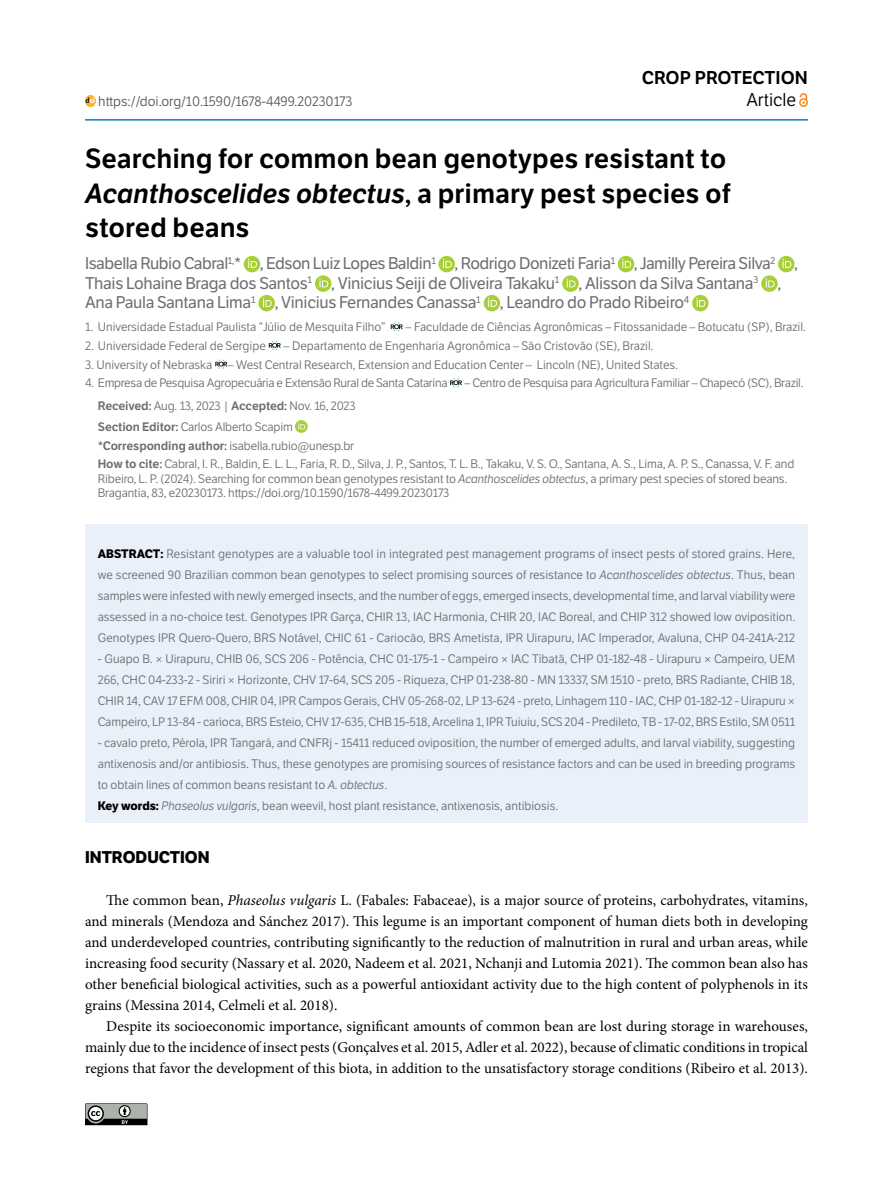
<style>
.page{position:relative;width:893px;height:1191px;background:#fff}
.page>*{position:absolute;margin:0;border:0;box-sizing:border-box;transform-origin:0 0}
.t1{font:27px/34.5px "LFT Etica SB";color:#000}
.t2{font:18px "LFT Etica SB";color:#000}
.t3{font:18px "LFT Etica";color:#000}
.t4{font:16.5px/19.5px "LFT Etica";letter-spacing:-.02em;color:#6d6e71}
.t5{font:700 16.5px "LFT Etica";color:#000}
.t6{font:15px/21px "Minion Pro";color:#000;text-align:justify}
.t7{font:13.5px "LFT Etica";letter-spacing:-.005em;color:#58595b}
.t8{font:12px/21px "LFT Etica";color:#6d6e71}
.t9{font:12px "LFT Etica";letter-spacing:-.02em;color:#6d6e71}
.s1{font-style:italic}
.s2{font-family:"LFT Etica SB"}
.s3{font-weight:700;color:#000}
</style>
<div class="page">
<div style="left:85px;top:524px;width:723px;height:299px;background:#e9f0f9"></div>
<div style="left:244px;top:256px;width:16px;height:16px;background:#a6cf38;border-radius:50%"></div>
<svg style="left:248px;top:259px;width:9px;height:9px"></svg>
<div style="left:438px;top:256px;width:17px;height:16px;background:#a6cf38;border-radius:50%"></div>
<svg style="left:443px;top:259px;width:9px;height:9px"></svg>
<div style="left:618px;top:256px;width:16px;height:16px;background:#a6cf38;border-radius:50%"></div>
<svg style="left:622px;top:259px;width:9px;height:9px"></svg>
<div style="left:778px;top:256px;width:16px;height:16px;background:#a6cf38;border-radius:50%"></div>
<svg style="left:782px;top:259px;width:9px;height:9px"></svg>
<svg style="left:315px;top:275px;width:16px;height:17px"></svg>
<svg style="left:319px;top:278px;width:9px;height:9px"></svg>
<svg style="left:562px;top:275px;width:17px;height:17px"></svg>
<svg style="left:567px;top:278px;width:9px;height:9px"></svg>
<svg style="left:761px;top:275px;width:17px;height:17px"></svg>
<svg style="left:766px;top:278px;width:9px;height:9px"></svg>
<div style="left:258px;top:295px;width:17px;height:16px;background:#a6cf38;border-radius:50%"></div>
<svg style="left:263px;top:298px;width:9px;height:9px"></svg>
<div style="left:484px;top:295px;width:16px;height:16px;background:#a6cf38;border-radius:50%"></div>
<svg style="left:488px;top:298px;width:9px;height:9px"></svg>
<div style="left:692px;top:295px;width:17px;height:16px;background:#a6cf38;border-radius:50%"></div>
<svg style="left:696px;top:298px;width:9px;height:9px"></svg>
<svg style="left:391px;top:322px;width:12px;height:9px"></svg>
<svg style="left:269px;top:341px;width:12px;height:9px"></svg>
<svg style="left:215px;top:360px;width:12px;height:8px"></svg>
<svg style="left:450px;top:378px;width:12px;height:9px"></svg>
<svg style="left:295px;top:420px;width:13px;height:13px"></svg>
<svg style="left:298px;top:422px;width:7px;height:7px"></svg>
<svg style="left:85px;top:1103px;width:63px;height:23px"></svg>
<svg style="left:85px;top:96px;width:11px;height:10px"></svg>
<hr style="left:85px;top:119px;width:723px;height:2px;background:#0084b6">
<svg style="left:800px;top:94px;width:8px;height:12px"></svg>
<p class="t7" style="left:98px;top:94px;width:256px">https://doi.org/10.1590/1678-4499.20230173</p>
<h2 class="t2" style="left:642px;top:67px;width:168px">CROP PROTECTION</h2>
<h2 class="t3" style="left:746px;top:90px;width:51px">Article</h2>
<h1 class="t1" style="left:85px;top:142px;width:647px">Searching for common bean genotypes resistant to<br><span class="s1">Acanthoscelides obtectus</span>, a primary pest species of stored beans</h1>
<p class="t4" style="left:85px;top:254px;width:714px">Isabella Rubio Cabral<sup>1,</sup>* , Edson Luiz Lopes Baldin<sup>1</sup> , Rodrigo Donizeti Faria<sup>1</sup> , Jamilly Pereira Silva<sup>2</sup> ,<br>Thais Lohaine Braga dos Santos<sup>1</sup> , Vinicius Seiji de Oliveira Takaku<sup>1</sup> , Alisson da Silva Santana<sup>3</sup> ,<br>Ana Paula Santana Lima<sup>1</sup> , Vinicius Fernandes Canassa<sup>1</sup> , Leandro do Prado Ribeiro<sup>4</sup></p>
<p class="t8" style="left:85px;top:317px;width:302px">1. Universidade Estadual Paulista “Júlio de Mesquita Filho”</p>
<p class="t8" style="left:406px;top:317px;width:402px">– Faculdade de Ciências Agronômicas – Fitossanidade – Botucatu (SP), Brazil.</p>
<p class="t8" style="left:85px;top:335px;width:182px">2. Universidade Federal de Sergipe</p>
<p class="t8" style="left:284px;top:335px;width:371px">– Departamento de Engenharia Agronômica – São Cristovão (SE), Brazil.</p>
<p class="t8" style="left:85px;top:354px;width:129px">3. University of Nebraska</p>
<p class="t8" style="left:228px;top:354px;width:452px">– West Central Research, Extension and Education Center – Lincoln (NE), United States.</p>
<p class="t9" style="left:85px;top:376px;width:364px">4. Empresa de Pesquisa Agropecuária e Extensão Rural de Santa Catarina</p>
<p class="t9" style="left:464px;top:376px;width:341px">– Centro de Pesquisa para Agricultura Familiar – Chapecó (SC), Brazil.</p>
<p class="t8" style="left:98px;top:396px;width:259px"><span class="s2">Received:</span> Aug. 13, 2023 | <span class="s2">Accepted:</span> Nov. 16, 2023<br><span class="s2">Section Editor:</span> Carlos Alberto Scapim</p>
<p class="t8" style="left:98px;top:436px;width:698px;line-height:18.6px"><span class="s2">*Corresponding author:</span> isabella.rubio@unesp.br<br><span class="s2">How to cite:</span> Cabral, I. R., Baldin, E. L. L., Faria, R. D., Silva, J. P., Santos, T. L. B., Takaku, V. S. O., Santana, A. S., Lima, A. P. S., Canassa, V. F. and</p>
<p class="t8" style="left:98px;top:471px;width:691px;line-height:14.4px">Ribeiro, L. P. (2024). Searching for common bean genotypes resistant to <span class="s1">Acanthoscelides obtectus</span>, a primary pest species of stored beans.<br>Bragantia, 83, e20230173. https://doi.org/10.1590/1678-4499.20230173</p>
<p class="t8" style="left:98px;top:543px;width:699px;text-align:justify"><span class="s3">ABSTRACT:</span> Resistant genotypes are a valuable tool in integrated pest management programs of insect pests of stored grains. Here, we screened 90 Brazilian common bean genotypes to select promising sources of resistance to <span class="s1">Acanthoscelides obtectus</span>. Thus, bean samples were infested with newly emerged insects, and the number of eggs, emerged insects, developmental time, and larval viability were assessed in a no-choice test. Genotypes IPR Garça, CHIR 13, IAC Harmonia, CHIR 20, IAC Boreal, and CHIP 312 showed low oviposition.<br>Genotypes IPR Quero-Quero, BRS Notável, CHIC 61 - Cariocão, BRS Ametista, IPR Uirapuru, IAC Imperador, Avaluna, CHP 04-241A-212</p>
<p class="t8" style="left:98px;top:648px;width:699px;text-align:justify">- Guapo B. × Uirapuru, CHIB 06, SCS 206 - Potência, CHC 01-175-1 - Campeiro × IAC Tibatã, CHP 01-182-48 - Uirapuru × Campeiro, UEM 266, CHC 04-233-2 - Siriri × Horizonte, CHV 17-64, SCS 205 - Riqueza, CHP 01-238-80 - MN 13337, SM 1510 - preto, BRS Radiante, CHIB 18, CHIR 14, CAV 17 EFM 008, CHIR 04, IPR Campos Gerais, CHV 05-268-02, LP 13-624 - preto, Linhagem 110 - IAC, CHP 01-182-12 - Uirapuru × Campeiro, LP 13-84 - carioca, BRS Esteio, CHV 17-635, CHB 15-518, Arcelina 1, IPR Tuiuiu, SCS 204 - Predileto, TB - 17-02, BRS Estilo, SM 0511</p>
<p class="t8" style="left:98px;top:732px;width:699px">- cavalo preto, Pérola, IPR Tangará, and CNFRj - 15411 reduced oviposition, the number of emerged adults, and larval viability, suggesting antixenosis and/or antibiosis. Thus, these genotypes are promising sources of resistance factors and can be used in breeding programs to obtain lines of common beans resistant to <span class="s1">A. obtectus</span>.<br><span class="s3">Key words:</span> <span class="s1">Phaseolus vulgaris</span>, bean weevil, host plant resistance, antixenosis, antibiosis.</p>
<h3 class="t5" style="left:85px;top:846px;width:126px">INTRODUCTION</h3>
<p class="t6" style="left:85px;top:889px;width:724px;text-indent:21px">The common bean, <span class="s1">Phaseolus vulgaris</span> L. (Fabales: Fabaceae), is a major source of proteins, carbohydrates, vitamins, and minerals (Mendoza and Sánchez 2017). This legume is an important component of human diets both in developing and underdeveloped countries, contributing significantly to the reduction of malnutrition in rural and urban areas, while increasing food security (Nassary et al. 2020, Nadeem et al. 2021, Nchanji and Lutomia 2021). The common bean also has other beneficial biological activities, such as a powerful antioxidant activity due to the high content of polyphenols in its grains (Messina 2014, Celmeli et al. 2018).</p>
<p class="t6" style="left:85px;top:1015px;width:724px;text-indent:21px">Despite its socioeconomic importance, significant amounts of common bean are lost during storage in warehouses, mainly due to the incidence of insect pests (Gonçalves et al. 2015, Adler et al. 2022), because of climatic conditions in tropical regions that favor the development of this biota, in addition to the unsatisfactory storage conditions (Ribeiro et al. 2013).</p>
</div>
